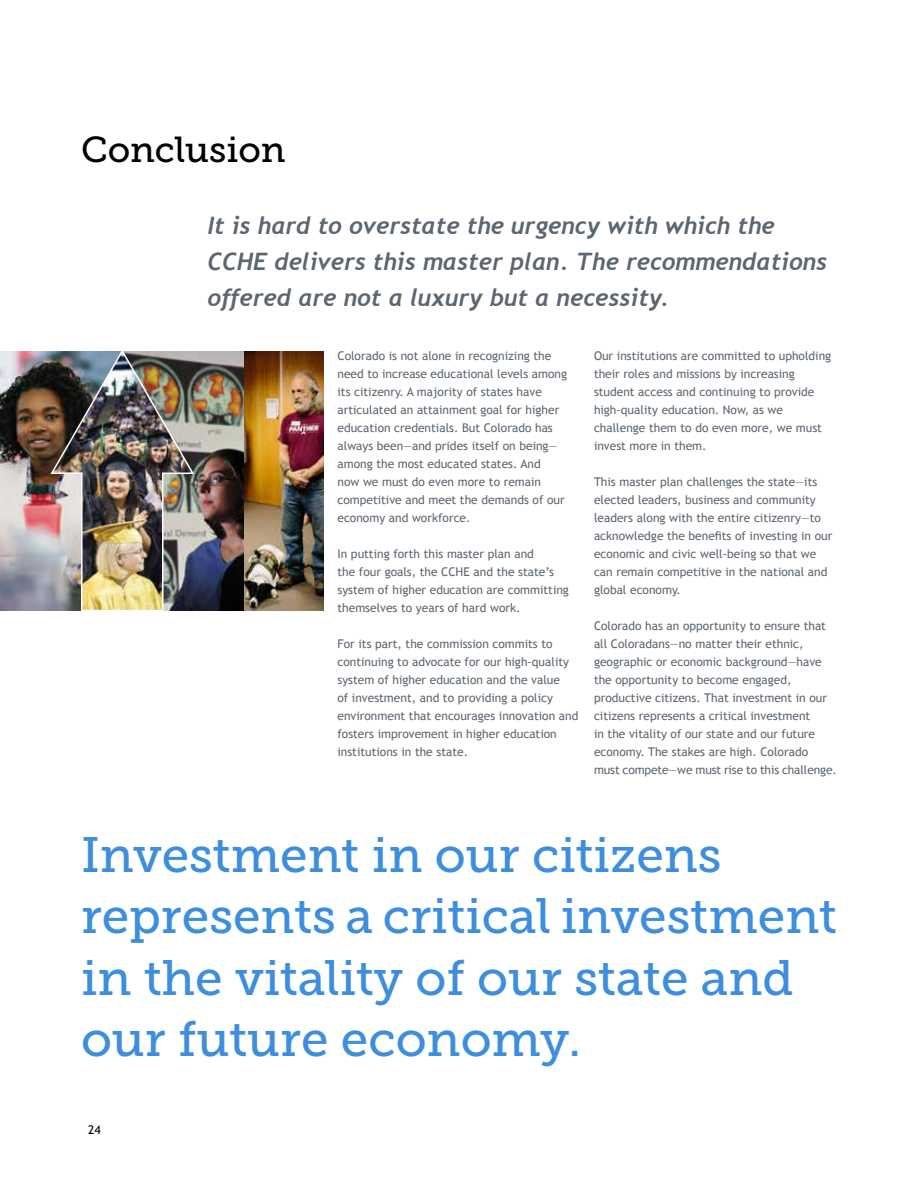
<style>
.page{position:relative;width:918px;height:1188px;background:#fff}
.page>*{position:absolute;margin:0;border:0;box-sizing:border-box;transform-origin:0 0}
.t1{font:49.5px/61.5px "Museo Slab 500";color:#3e8ede}
.t2{font:36px "Museo Slab 500";color:#000}
.t3{font:italic 700 24px/36px "Trebuchet";color:#5c6670}
.t4{font:12px/18px "Trebuchet MS";color:#5c6670}
.t5{font:12px "Trebuchet MS";color:#000}
</style>
<div class="page">
<img style="left:243px;top:351px;width:81px;height:260px">
<img style="left:0;top:351px;width:49px;height:260px">
<img style="left:195px;top:351px;width:48px;height:260px">
<img style="left:49px;top:351px;width:146px;height:260px">
<h2 class="t2" style="left:81px;top:130px;width:206px">Conclusion</h2>
<h3 class="t3" style="left:207px;top:207px;width:621px">It is hard to overstate the urgency with which the<br>CCHE delivers this master plan. The recommendations offered are not a luxury but a necessity.</h3>
<p class="t4" style="left:337px;top:347px;width:231px">Colorado is not alone in recognizing the need to increase educational levels among its citizenry. A majority of states have articulated an attainment goal for higher education credentials. But Colorado has always been—and prides itself on being— among the most educated states. And<br>now we must do even more to remain competitive and meet the demands of our economy and workforce.</p>
<p class="t4" style="left:337px;top:545px;width:233px">In putting forth this master plan and<br>the four goals, the CCHE and the state’s system of higher education are committing themselves to years of hard work.</p>
<p class="t4" style="left:337px;top:635px;width:242px">For its part, the commission commits to continuing to advocate for our high-quality system of higher education and the value<br>of investment, and to providing a policy environment that encourages innovation and fosters improvement in higher education institutions in the state.</p>
<p class="t4" style="left:594px;top:347px;width:239px">Our institutions are committed to upholding their roles and missions by increasing student access and continuing to provide high-quality education. Now, as we challenge them to do even more, we must invest more in them.</p>
<p class="t4" style="left:594px;top:473px;width:240px">This master plan challenges the state—its elected leaders, business and community leaders along with the entire citizenry—to acknowledge the benefits of investing in our economic and civic well-being so that we can remain competitive in the national and global economy.</p>
<p class="t4" style="left:594px;top:617px;width:244px">Colorado has an opportunity to ensure that all Coloradans—no matter their ethnic, geographic or economic background—have the opportunity to become engaged, productive citizens. That investment in our citizens represents a critical investment<br>in the vitality of our state and our future economy. The stakes are high. Colorado must compete—we must rise to this challenge.</p>
<h1 class="t1" style="left:81px;top:824px;width:757px">Investment in our citizens represents a critical investment in the vitality of our state and our future economy.</h1>
<p class="t5" style="left:88px;top:1123px;width:14px">24</p>
</div>
